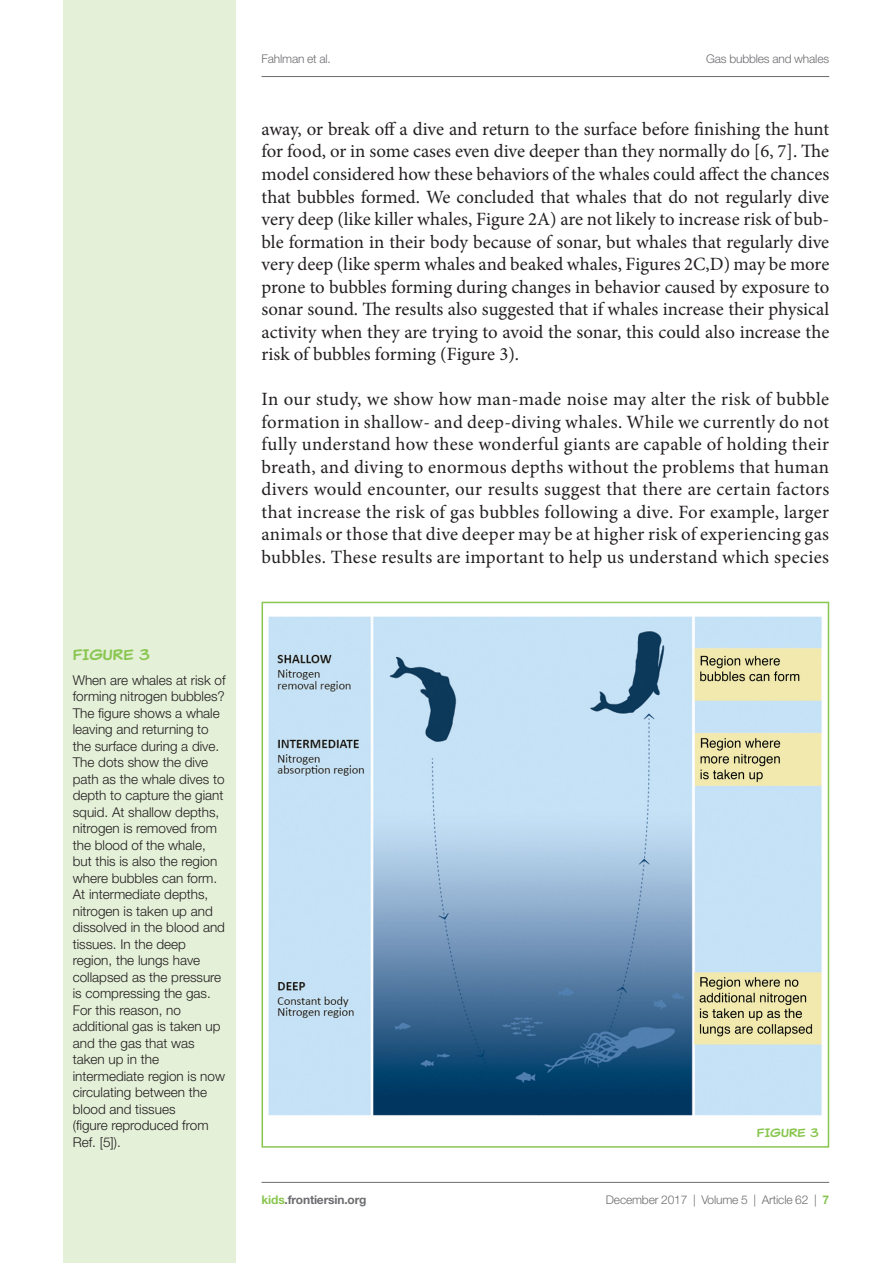
<style>
.page{position:relative;width:893px;height:1263px;background:#fff}
.page>*{position:absolute;margin:0;border:0;box-sizing:border-box;transform-origin:0 0}
.t1{font:18.75px/22.5px "Minion Pro";letter-spacing:.005em;color:#231f20;text-align:justify}
.t2{font:15px "Classic Comic";color:#89c650}
.t3{font:300 13.5px/16.5px "Helvetica Neue LT Std";color:#231f20}
.t4{font:300 12px "Helvetica Neue LT Std";letter-spacing:-.015em;color:#6c6d70}
.t5{font:700 12px "Helvetica Neue LT Std";letter-spacing:-.015em;color:#6c6d70}
.t6{font:12px "Classic Comic";color:#89c650}
.s1{color:#89c650}
.s2{font-weight:700;color:#89c650}
</style>
<div class="page">
<div style="left:64px;top:0;width:172px;height:1263px;background:#e4f0d8"></div>
<hr style="left:261px;top:76px;width:568px;height:1px;background:#6c6d70">
<hr style="left:261px;top:1182px;width:568px;height:1px;background:#6c6d70">
<img style="left:268px;top:616px;width:555px;height:500px">
<div style="left:262px;top:602px;width:567px;height:546px;border:2px solid #89c650"></div>
<p class="t2" style="left:73px;top:645px;width:79px">FIGURE 3</p>
<p class="t3" style="left:73px;top:671px;width:154px">When are whales at risk of forming nitrogen bubbles?<br>The figure shows a whale leaving and returning to the surface during a dive.<br>The dots show the dive path as the whale dives to depth to capture the giant squid. At shallow depths, nitrogen is removed from the blood of the whale, but this is also the region where bubbles can form.<br>At intermediate depths, nitrogen is taken up and dissolved in the blood and tissues. In the deep region, the lungs have collapsed as the pressure is compressing the gas.<br>For this reason, no additional gas is taken up and the gas that was taken up in the intermediate region is now circulating between the blood and tissues<br>(figure reproduced from<br>Ref. [5]).</p>
<p class="t4" style="left:261px;top:51px;width:71px">Fahlman et al.</p>
<p class="t4" style="left:706px;top:51px;width:125px">Gas bubbles and whales</p>
<p class="t1" style="left:262px;top:118px;width:569px">away, or break off a dive and return to the surface before finishing the hunt for food, or in some cases even dive deeper than they normally do [6, 7]. The model considered how these behaviors of the whales could affect the chances that bubbles formed. We concluded that whales that do not regularly dive very deep (like killer whales, Figure 2A) are not likely to increase risk of bub&shy;ble formation in their body because of sonar, but whales that regularly dive very deep (like sperm whales and beaked whales, Figures 2C,D) may be more prone to bubbles forming during changes in behavior caused by exposure to sonar sound. The results also suggested that if whales increase their physical activity when they are trying to avoid the sonar, this could also increase the risk of bubbles forming (Figure 3).</p>
<p class="t1" style="left:262px;top:388px;width:569px">In our study, we show how man-made noise may alter the risk of bubble formation in shallow- and deep-diving whales. While we currently do not fully understand how these wonderful giants are capable of holding their breath, and diving to enormous depths without the problems that human divers would encounter, our results suggest that there are certain factors that increase the risk of gas bubbles following a dive. For example, larger animals or those that dive deeper may be at higher risk of experiencing gas bubbles. These results are important to help us understand which species</p>
<p class="t6" style="left:757px;top:1125px;width:63px">FIGURE 3</p>
<p class="t5" style="left:261px;top:1192px;width:107px"><span class="s1">kids</span>.frontiersin.org</p>
<p class="t4" style="left:606px;top:1192px;width:225px">December 2017 | Volume 5 | Article 62 | <span class="s2">7</span></p>
</div>
